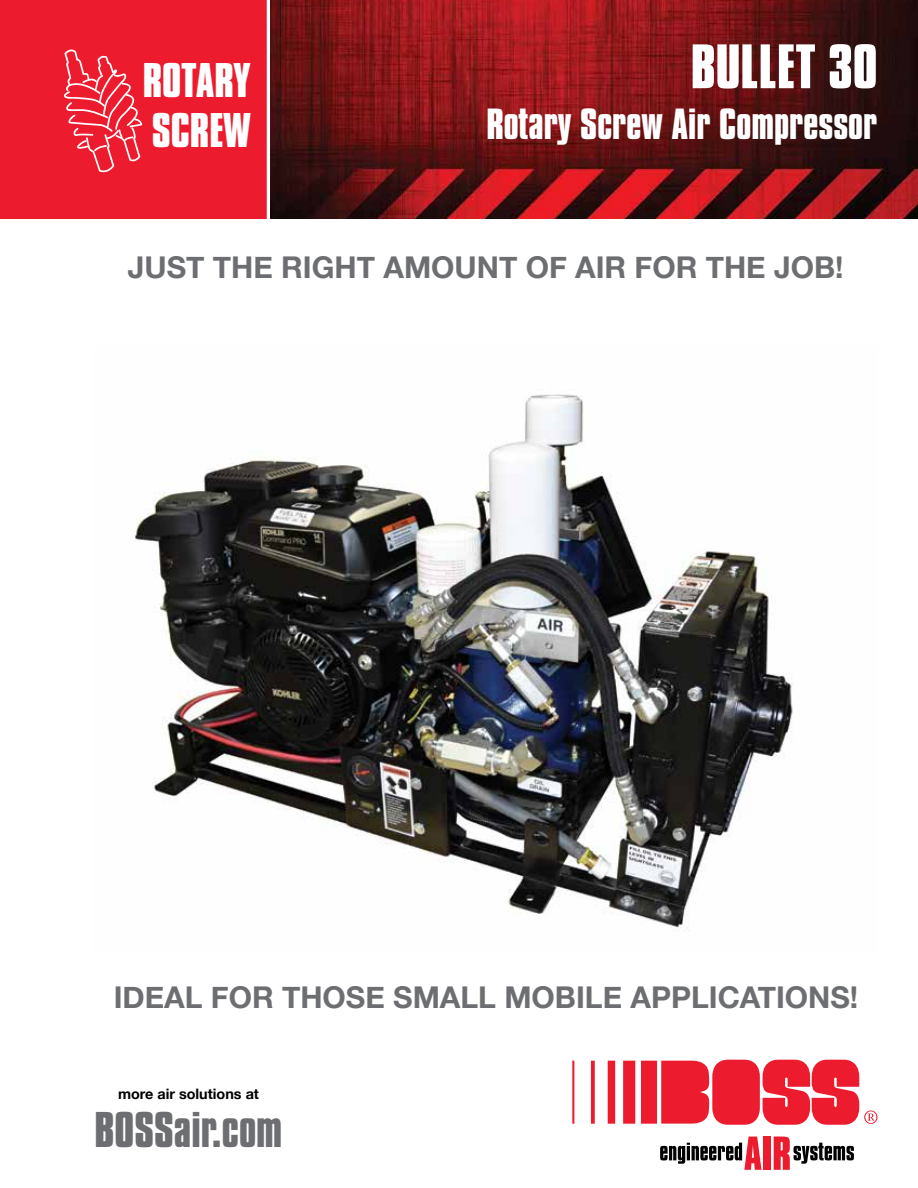
<style>
.page{position:relative;width:918px;height:1188px;background:#fff}
.page>*{position:absolute;margin:0;border:0;box-sizing:border-box;transform-origin:0 0}
.t1{font:700 54px "Compacta BT";color:#fff}
.t2{font:700 43.2px "Compacta BT";color:#6d6e71}
.t3{font:700 41.85px/50.2px "Compacta BT";color:#fff}
.t4{font:700 37.5px "Compacta BT";color:#fff}
.t5{font:700 30px "Helvetica Neue";color:#6d6e71}
.t6{font:700 14.4px "Helvetica Neue";color:#000}
</style>
<div class="page">
<div style="left:0;top:0;width:918px;height:219px;background:#ed1b2e"></div>
<div style="left:267px;top:0;width:7px;height:225px;background:#fff"></div>
<img style="left:270px;top:0;width:648px;height:219px">
<svg style="left:63px;top:49px;width:79px;height:124px"></svg>
<svg style="left:572px;top:1059px;width:306px;height:66px"></svg>
<div style="left:764px;top:1137px;width:7px;height:33px;background:#ed1b2e"></div>
<svg style="left:660px;top:1137px;width:101px;height:33px"></svg>
<svg style="left:774px;top:1137px;width:80px;height:33px"></svg>
<img style="left:135px;top:394px;width:658px;height:537px">
<h3 class="t3" style="left:143px;top:55px;width:109px">ROTARY<br>SCREW</h3>
<h1 class="t1" style="left:691px;top:34px;width:188px">BULLET 30</h1>
<p class="t4" style="left:486px;top:101px;width:393px">Rotary Screw Air Compressor</p>
<p class="t5" style="left:128px;top:248px;width:717px">JUST THE RIGHT AMOUNT OF AIR FOR THE JOB!</p>
<p class="t5" style="left:114px;top:978px;width:746px">IDEAL FOR THOSE SMALL MOBILE APPLICATIONS!</p>
<p class="t6" style="left:118px;top:1085px;width:143px">more air solutions at</p>
<h2 class="t2" style="left:95px;top:1104px;width:189px">BOSSair.com</h2>
</div>
